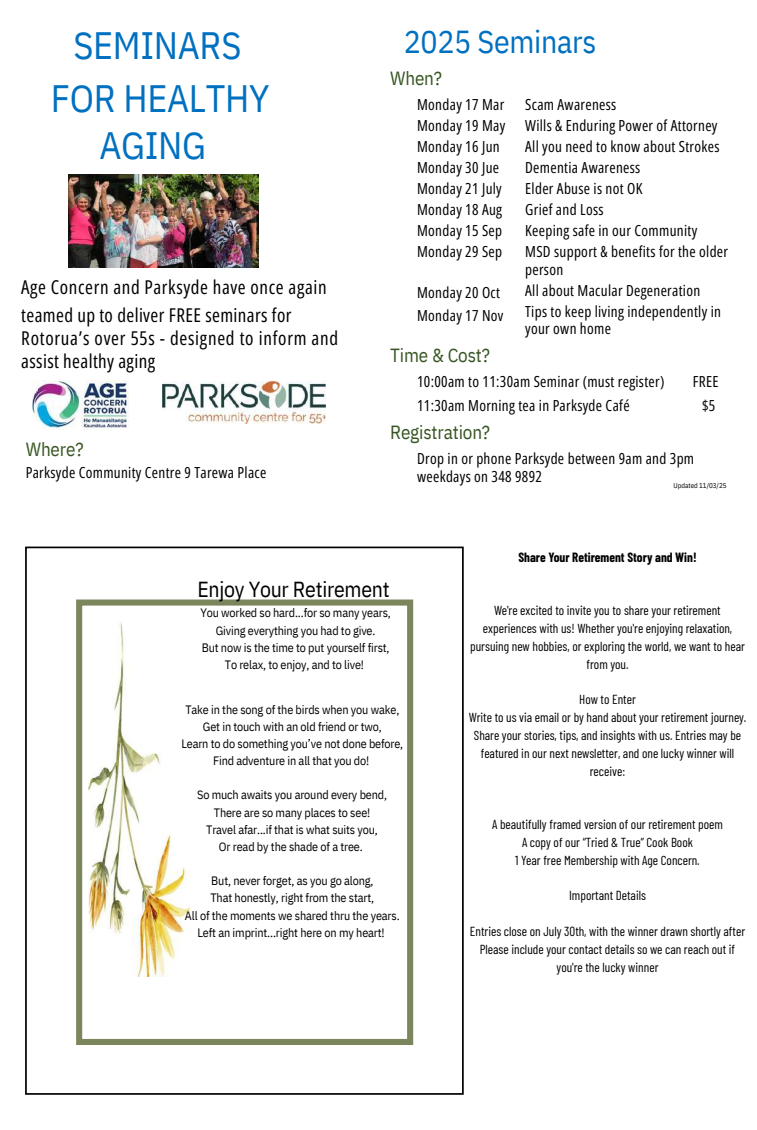
<style>
.page{position:relative;width:757px;height:1130px;background:#fff}
.page>*{position:absolute;margin:0;border:0;box-sizing:border-box;transform-origin:0 0}
.t1{font:38.12px/52.2px "IBM Plex Sans Cond";letter-spacing:-.01em;color:#0070c0;text-align:center}
.t2{font:31.75px "IBM Plex Sans Cond";letter-spacing:-.01em;color:#0070c0}
.t3{font:21.75px "IBM Plex Sans Cond";letter-spacing:-.01em;color:#000}
.t4{font:19px/28.1px "Open Sans Condensed";letter-spacing:.03em;color:#000}
.t5{font:19px "IBM Plex Sans Cond";letter-spacing:-.01em;color:#385623}
.t6{font:15.25px/21px "Open Sans Condensed";letter-spacing:.02em;color:#000}
.t7{font:13.12px/17.8px "Barlow Condensed";color:#000;text-align:center}
.t8{font:700 13.12px "Barlow Condensed";color:#000}
.t9{font:12.12px/17.1px "IBM Plex Sans Cond";letter-spacing:-.01em;color:#000;text-align:center}
.t10{font:7px "IBM Plex Sans Cond";letter-spacing:-.005em;color:#000}
</style>
<div class="page">
<img style="left:32px;top:381px;width:96px;height:48px">
<img style="left:162px;top:381px;width:163px;height:42px">
<img style="left:69px;top:175px;width:189px;height:93px">
<svg style="left:25px;top:546px;width:438px;height:548px"></svg>
<svg style="left:76px;top:599px;width:337px;height:446px"></svg>
<img style="left:88px;top:609px;width:102px;height:368px">
<h1 class="t1" style="left:51px;top:19px;width:220px">SEMINARS<br>FOR HEALTHY</h1>
<h1 class="t1" style="left:99px;top:119px;width:108px">AGING</h1>
<h3 class="t4" style="left:21px;top:272px;width:307px">Age Concern and Parksyde have once again teamed up to deliver FREE seminars for</h3>
<h3 class="t4" style="left:21px;top:326px;width:318px;line-height:23.4px">Rotorua’s over 55s - designed to inform and assist healthy aging</h3>
<h3 class="t5" style="left:26px;top:437px;width:59px">Where?</h3>
<p class="t6" style="left:26px;top:462px;width:242px">Parksyde Community Centre 9 Tarewa Place</p>
<h2 class="t2" style="left:403px;top:20px;width:194px">2025 Seminars</h2>
<h3 class="t5" style="left:390px;top:66px;width:53px">When?</h3>
<p class="t6" style="left:417px;top:94px;width:90px">Monday 17 Mar<br>Monday 19 May<br>Monday 16 Jun<br>Monday 30 Jue<br>Monday 21 July<br>Monday 18 Aug<br>Monday 15 Sep<br>Monday 29 Sep</p>
<p class="t6" style="left:417px;top:281px;width:88px;line-height:22.4px">Monday 20 Oct<br>Monday 17 Nov</p>
<h3 class="t5" style="left:390px;top:343px;width:101px">Time &amp; Cost?</h3>
<p class="t6" style="left:525px;top:94px;width:204px">Scam Awareness<br>Wills &amp; Enduring Power of Attorney<br>All you need to know about Strokes<br>Dementia Awareness<br>Elder Abuse is not OK<br>Grief and Loss<br>Keeping safe in our Community<br>MSD support &amp; benefits for the older</p>
<p class="t6" style="left:525px;top:258px;width:197px">person<br>All about Macular Degeneration<br>Tips to keep living independently in</p>
<p class="t6" style="left:525px;top:318px;width:87px">your own home</p>
<p class="t6" style="left:417px;top:369px;width:249px;line-height:23.9px">10:00am to 11:30am Seminar (must register)<br>11:30am Morning tea in Parksyde Café</p>
<p class="t6" style="left:417px;top:449px;width:278px;line-height:18.6px">Drop in or phone Parksyde between 9am and 3pm weekdays on 348 9892</p>
<p class="t6" style="left:692px;top:369px;width:27px;line-height:23.9px;text-align:center">FREE $5</p>
<h3 class="t5" style="left:390px;top:419px;width:101px">Registration?</h3>
<p class="t10" style="left:673px;top:481px;width:55px">Updated 11/03/25</p>
<p class="t8" style="left:518px;top:549px;width:180px">Share Your Retirement Story and Win!</p>
<h3 class="t3" style="left:197px;top:575px;width:194px">Enjoy Your Retirement</h3>
<p class="t9" style="left:200px;top:604px;width:192px">You worked so hard...for so many years, Giving everything you had to give.<br>But now is the time to put yourself first, To relax, to enjoy, and to live!</p>
<p class="t9" style="left:181px;top:700px;width:223px">Take in the song of the birds when you wake, Get in touch with an old friend or two,<br>Learn to do something you’ve not done before, Find adventure in all that you do!</p>
<p class="t9" style="left:197px;top:786px;width:191px">So much awaits you around every bend, There are so many places to see!<br>Travel afar...if that is what suits you,<br>Or read by the shade of a tree.</p>
<p class="t9" style="left:185px;top:872px;width:216px">But, never forget, as you go along,<br>That honestly, right from the start,<br>All of the moments we shared thru the years.<br>Left an imprint...right here on my heart!</p>
<p class="t7" style="left:470px;top:601px;width:276px">We're excited to invite you to share your retirement experiences with us! Whether you're enjoying relaxation, pursuing new hobbies, or exploring the world, we want to hear from you.</p>
<p class="t7" style="left:468px;top:690px;width:279px">How to Enter<br>Write to us via email or by hand about your retirement journey.<br>Share your stories, tips, and insights with us. Entries may be featured in our next newsletter, and one lucky winner will receive:</p>
<p class="t7" style="left:492px;top:815px;width:232px">A beautifully framed version of our retirement poem<br>A copy of our “Tried &amp; True” Cook Book<br>1 Year free Membership with Age Concern.</p>
<p class="t7" style="left:569px;top:886px;width:78px">Important Details</p>
<p class="t7" style="left:470px;top:922px;width:277px">Entries close on July 30th, with the winner drawn shortly after<br>Please include your contact details so we can reach out if you're the lucky winner</p>
</div>
